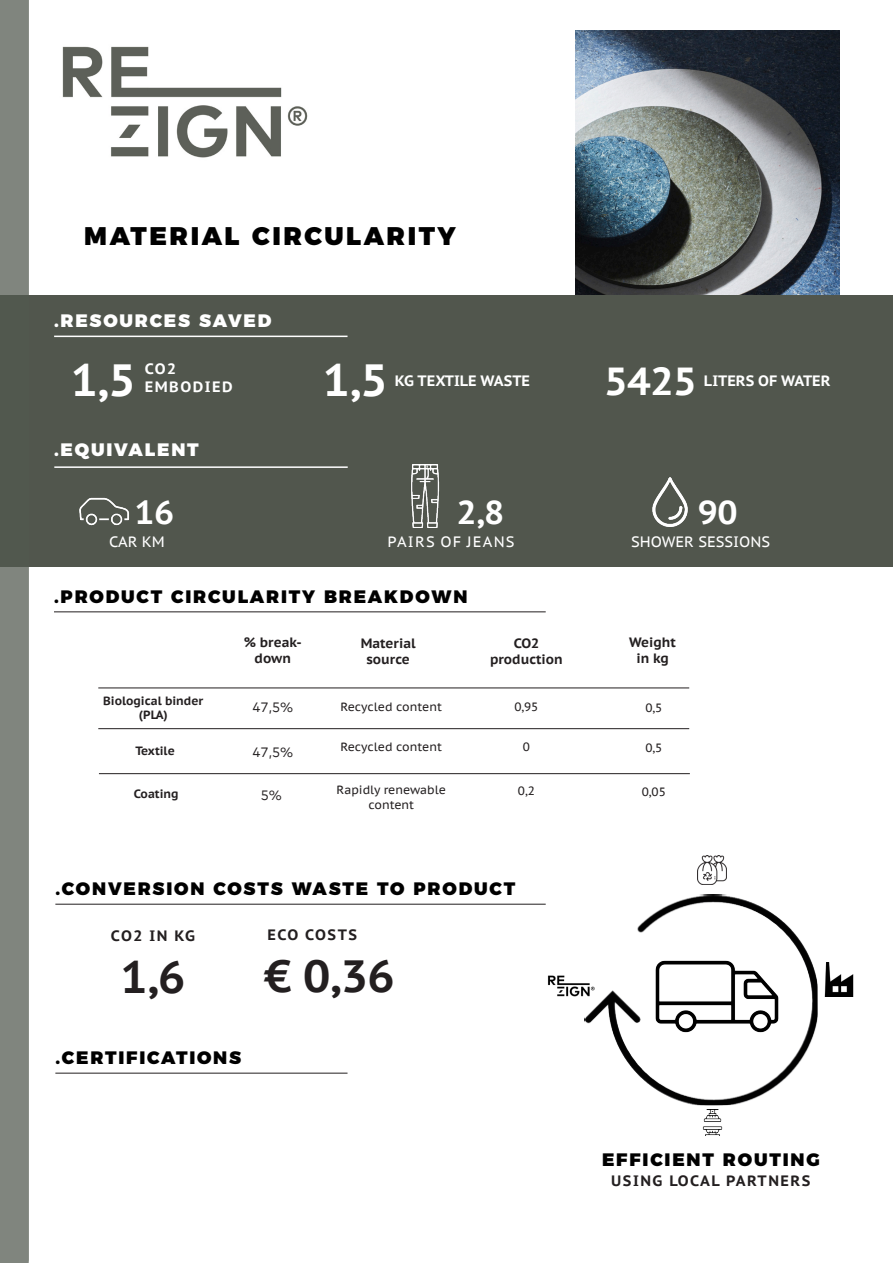
<style>
.page{position:relative;width:893px;height:1263px;background:#fff}
.page>*{position:absolute;margin:0;border:0;box-sizing:border-box;transform-origin:0 0}
.t1{font:700 45px "PT Sans Caption";color:#231f20}
.t2{font:700 45px "PT Sans Caption";color:#fff}
.t3{font:700 39px "PT Sans Caption";color:#fff}
.t4{font:700 33px "PT Sans Caption";color:#fff}
.BC_Justify{font:900 25.5px "Montserrat";letter-spacing:.1em;color:#000}
.BC_Justify-2{font:900 18px "Montserrat";letter-spacing:.1em;color:#000}
.BC_Justify-3{font:900 18px "Montserrat";letter-spacing:.1em;color:#fff}
.t5{font:700 15px "PT Sans Caption";letter-spacing:.1em;color:#231f20}
.t6{font:700 15px "PT Sans Caption";color:#fff}
.t7{font:15px "PT Sans Caption";color:#fff}
.t8{font:15px "PT Sans Caption";letter-spacing:.08em;color:#fff}
.t9{font:700 15px "PT Sans Caption";letter-spacing:.1em;color:#fff}
.t10{font:700 13.5px/16.2px "PT Sans Caption";color:#231f20;text-align:center}
.t11{font:13.5px "Mark Offc";color:#231f20}
.t12{font:12px/14.4px "PT Sans Caption";color:#231f20;text-align:center}
.t13{font:700 12px/14.4px "PT Sans Caption";color:#231f20;text-align:center}
</style>
<div class="page">
<div style="left:0;top:295px;width:893px;height:272px;background:#51564d"></div>
<img style="left:62px;top:46px;width:246px;height:112px">
<img style="left:575px;top:31px;width:264px;height:264px">
<hr style="left:54px;top:611px;width:492px;height:1px;background:#231f20">
<img style="left:652px;top:478px;width:36px;height:49px">
<img style="left:79px;top:497px;width:50px;height:29px">
<hr style="left:54px;top:336px;width:293px;height:1px;background:#fff">
<hr style="left:54px;top:466px;width:294px;height:2px;background:#fff">
<hr style="left:98px;top:687px;width:591px;height:1px;background:#231f20">
<hr style="left:98px;top:728px;width:591px;height:1px;background:#231f20">
<hr style="left:99px;top:773px;width:591px;height:1px;background:#231f20">
<img style="left:547px;top:975px;width:36px;height:22px">
<img style="left:583px;top:894px;width:235px;height:212px">
<img style="left:824px;top:963px;width:30px;height:33px">
<img style="left:702px;top:1110px;width:21px;height:26px">
<img style="left:698px;top:856px;width:29px;height:29px">
<img style="left:647px;top:926px;width:140px;height:140px">
<hr style="left:55px;top:904px;width:491px;height:1px;background:#231f20">
<hr style="left:55px;top:1073px;width:292px;height:1px;background:#231f20">
<svg style="left:0;top:0;width:29px;height:1260px;fill:#80857e"></svg>
<img style="left:411px;top:465px;width:29px;height:63px">
<p class="BC_Justify" style="left:84px;top:214px;width:373px">MATERIAL CIRCULARITY</p>
<p class="BC_Justify-3" style="left:54px;top:305px;width:219px">.RESOURCES SAVED</p>
<p class="t2" style="left:71px;top:350px;width:66px">1,5</p>
<p class="t6" style="left:145px;top:359px;width:33px">CO2</p>
<p class="t9" style="left:145px;top:377px;width:89px">EMBODIED</p>
<p class="t2" style="left:323px;top:350px;width:66px">1,5</p>
<p class="t3" style="left:604px;top:355px;width:94px">5425</p>
<p class="t6" style="left:395px;top:371px;width:137px">KG TEXTILE WASTE</p>
<p class="t6" style="left:704px;top:371px;width:128px">LITERS OF WATER</p>
<p class="BC_Justify-3" style="left:54px;top:434px;width:146px">.EQUIVALENT</p>
<p class="t4" style="left:135px;top:490px;width:41px">16</p>
<p class="t4" style="left:457px;top:490px;width:49px">2,8</p>
<p class="t4" style="left:698px;top:490px;width:41px">90</p>
<p class="t7" style="left:109px;top:532px;width:57px">CAR KM</p>
<p class="t8" style="left:388px;top:532px;width:129px">PAIRS OF JEANS</p>
<p class="t7" style="left:631px;top:532px;width:141px">SHOWER SESSIONS</p>
<p class="BC_Justify-2" style="left:54px;top:582px;width:415px">.PRODUCT CIRCULARITY BREAKDOWN</p>
<p class="t10" style="left:244px;top:634px;width:59px">% break&shy;down</p>
<p class="t10" style="left:361px;top:634px;width:57px">Material source</p>
<p class="t10" style="left:490px;top:634px;width:74px">CO2 production</p>
<p class="t13" style="left:103px;top:693px;width:102px">Biological binder (PLA)</p>
<p class="t13" style="left:135px;top:743px;width:41px">Textile</p>
<p class="t12" style="left:341px;top:699px;width:103px">Recycled content</p>
<p class="t12" style="left:341px;top:739px;width:103px">Recycled content</p>
<p class="t11" style="left:252px;top:699px;width:42px">47,5%</p>
<p class="t11" style="left:252px;top:744px;width:42px">47,5%</p>
<p class="t11" style="left:261px;top:787px;width:23px">5%</p>
<p class="t13" style="left:134px;top:786px;width:46px">Coating</p>
<p class="t12" style="left:337px;top:783px;width:111px">Rapidly renewable content</p>
<p class="t12" style="left:514px;top:699px;width:26px">0,95</p>
<p class="t12" style="left:523px;top:739px;width:9px">0</p>
<p class="t12" style="left:518px;top:783px;width:18px">0,2</p>
<p class="BC_Justify-2" style="left:55px;top:873px;width:461px">.CONVERSION COSTS WASTE TO PRODUCT</p>
<p class="t5" style="left:111px;top:926px;width:86px">CO2 IN KG</p>
<p class="t1" style="left:121px;top:947px;width:66px">1,6</p>
<p class="BC_Justify-2" style="left:55px;top:1042px;width:187px">.CERTIFICATIONS</p>
<p class="t5" style="left:267px;top:925px;width:91px">ECO COSTS</p>
<p class="t1" style="left:265px;top:946px;width:131px">€ 0,36</p>
<p class="t10" style="left:629px;top:634px;width:48px">Weight in kg</p>
<p class="t12" style="left:645px;top:700px;width:18px">0,5</p>
<p class="t12" style="left:645px;top:741px;width:18px">0,5</p>
<p class="t12" style="left:642px;top:784px;width:26px">0,05</p>
<p class="BC_Justify-2" style="left:602px;top:1144px;width:219px">EFFICIENT ROUTING</p>
<p class="t5" style="left:611px;top:1171px;width:201px">USING LOCAL PARTNERS</p>
</div>
